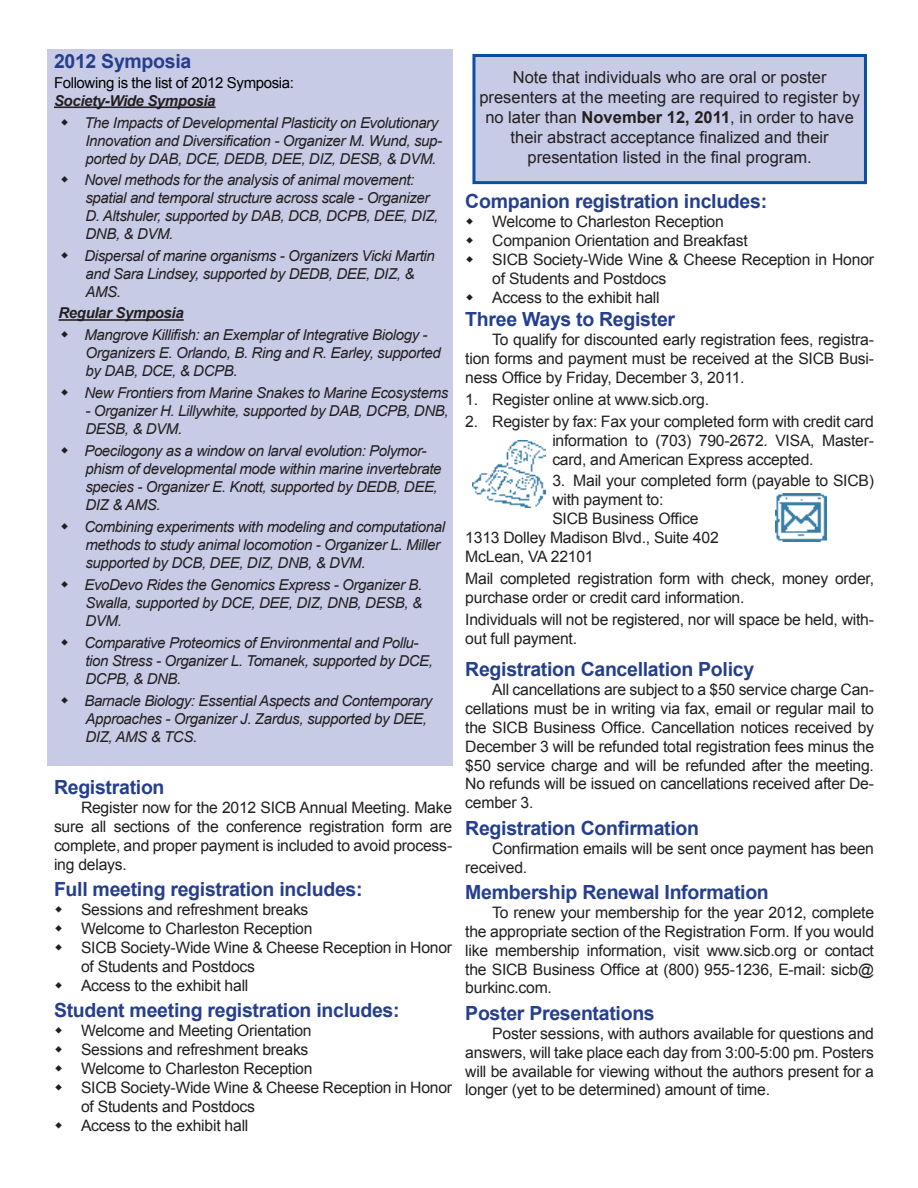
<style>
.page{position:relative;width:918px;height:1188px;background:#fff}
.page>*{position:absolute;margin:0;border:0;box-sizing:border-box;transform-origin:0 0}
.Body_Bullets{font:700 19.5px "Arial";letter-spacing:-.015em;color:#253f8e}
.Body{font:16.5px/19.8px "Arial";color:#231f20;text-align:center}
.Body-2{font:15.75px/18.9px "Arial";letter-spacing:-.015em;color:#231f20;text-align:justify}
.Body_Bullets-2{font:15.75px/18.9px "Arial";letter-spacing:-.015em;color:#231f20}
.Body_0p2{font:15.75px/18.9px "Arial";letter-spacing:-.015em;color:#231f20}
.t1{font:italic 15px/18px "Arial";letter-spacing:-.025em;color:#231f20}
.t2{font:italic 700 15px "Arial";letter-spacing:-.025em;color:#231f20}
.t3{font:15px "Arial";letter-spacing:-.025em;color:#000}
.s1{font-weight:700}
</style>
<div class="page">
<div style="left:47px;top:50px;width:406px;height:716px;background:#c7cbe6"></div>
<hr style="left:54px;top:106px;width:162px;height:2px;background:#231f20">
<hr style="left:58px;top:319px;width:126px;height:2px;background:#231f20">
<img style="left:472px;top:440px;width:74px;height:68px">
<img style="left:775px;top:494px;width:51px;height:48px">
<div style="left:474px;top:56px;width:391px;height:127px;background:#c7cbe6"></div>
<div style="left:472px;top:54px;width:395px;height:130px;border:3px solid #0a4fa2"></div>
<p class="Body_Bullets" style="left:54px;top:49px;width:139px">2012 Symposia</p>
<p class="t3" style="left:54px;top:73px;width:242px">Following is the list of 2012 Symposia:</p>
<p class="t2" style="left:54px;top:91px;width:163px">Society-Wide Symposia</p>
<p class="t1" style="left:84px;top:114px;width:359px">The Impacts of Developmental Plasticity on Evolutionary<br>Innovation and Diversification - Organizer M. Wund, sup&shy;ported by DAB, DCE, DEDB, DEE, DIZ, DESB, &amp; DVM.</p>
<p class="t1" style="left:84px;top:171px;width:356px">Novel methods for the analysis of animal movement: spatial and temporal structure across scale - Organizer D. Altshuler, supported by DAB, DCB, DCPB, DEE, DIZ, DNB, &amp; DVM.</p>
<p class="t1" style="left:84px;top:247px;width:352px">Dispersal of marine organisms - Organizers Vicki Martin and Sara Lindsey, supported by DEDB, DEE, DIZ, &amp;<br>AMS.</p>
<p class="t2" style="left:58px;top:303px;width:127px">Regular Symposia</p>
<p class="t1" style="left:84px;top:326px;width:358px">Mangrove Killifish: an Exemplar of Integrative Biology -<br>Organizers E. Orlando, B. Ring and R. Earley, supported by DAB, DCE, &amp; DCPB.</p>
<p class="t1" style="left:84px;top:384px;width:365px">New Frontiers from Marine Snakes to Marine Ecosystems</p>
<p class="t1" style="left:86px;top:402px;width:365px">- Organizer H. Lillywhite, supported by DAB, DCPB, DNB,<br>DESB, &amp; DVM.</p>
<p class="t1" style="left:84px;top:442px;width:359px">Poecilogony as a window on larval evolution: Polymor&shy;phism of developmental mode within marine invertebrate species - Organizer E. Knott, supported by DEDB, DEE, DIZ &amp; AMS.</p>
<p class="t1" style="left:84px;top:518px;width:362px">Combining experiments with modeling and computational methods to study animal locomotion - Organizer L. Miller supported by DCB, DEE, DIZ, DNB, &amp; DVM.</p>
<p class="t1" style="left:84px;top:576px;width:339px;text-align:justify">EvoDevo Rides the Genomics Express - Organizer B.<br>Swalla, supported by DCE, DEE, DIZ, DNB, DESB, &amp; DVM.</p>
<p class="t1" style="left:84px;top:634px;width:350px">Comparative Proteomics of Environmental and Pollu&shy;tion Stress - Organizer L. Tomanek, supported by DCE,<br>DCPB, &amp; DNB.</p>
<p class="t1" style="left:84px;top:692px;width:349px">Barnacle Biology: Essential Aspects and Contemporary<br>Approaches - Organizer J. Zardus, supported by DEE,<br>DIZ, AMS &amp; TCS.</p>
<p class="Body_Bullets" style="left:54px;top:775px;width:112px">Registration</p>
<p class="Body-2" style="left:54px;top:799px;width:400px;text-indent:27px">Register now for the 2012 SICB Annual Meeting. Make sure all sections of the conference registration form are complete, and proper payment is included to avoid process&shy;ing delays.</p>
<p class="Body_Bullets" style="left:54px;top:877px;width:310px">Full meeting registration includes:</p>
<p class="Body_Bullets-2" style="left:81px;top:901px;width:229px">Sessions and refreshment breaks</p>
<p class="Body_Bullets-2" style="left:81px;top:919px;width:233px">Welcome to Charleston Reception</p>
<p class="Body_Bullets-2" style="left:81px;top:938px;width:373px">SICB Society-Wide Wine &amp; Cheese Reception in Honor of Students and Postdocs</p>
<p class="Body_Bullets-2" style="left:81px;top:976px;width:169px">Access to the exhibit hall</p>
<p class="Body_Bullets" style="left:54px;top:998px;width:347px">Student meeting registration includes:</p>
<p class="Body_Bullets-2" style="left:81px;top:1021px;width:232px">Welcome and Meeting Orientation</p>
<p class="Body_Bullets-2" style="left:81px;top:1040px;width:229px">Sessions and refreshment breaks</p>
<p class="Body_Bullets-2" style="left:81px;top:1059px;width:233px">Welcome to Charleston Reception</p>
<p class="Body_Bullets-2" style="left:81px;top:1078px;width:373px">SICB Society-Wide Wine &amp; Cheese Reception in Honor of Students and Postdocs</p>
<p class="Body_Bullets-2" style="left:81px;top:1116px;width:169px">Access to the exhibit hall</p>
<p class="Body" style="left:513px;top:68px;width:315px">Note that individuals who are oral or poster</p>
<p class="Body" style="left:479px;top:88px;width:382px">presenters at the meeting are required to register by no later than <span class="s1">November 12, 2011</span>, in order to have their abstract acceptance finalized and their</p>
<p class="Body" style="left:528px;top:147px;width:286px">presentation listed in the final program.</p>
<p class="Body_Bullets" style="left:465px;top:189px;width:303px">Companion registration includes:</p>
<p class="Body_Bullets-2" style="left:492px;top:212px;width:233px">Welcome to Charleston Reception</p>
<p class="Body_Bullets-2" style="left:492px;top:231px;width:257px">Companion Orientation and Breakfast</p>
<p class="Body_Bullets-2" style="left:492px;top:250px;width:383px">SICB Society-Wide Wine &amp; Cheese Reception in Honor of Students and Postdocs</p>
<p class="Body_Bullets-2" style="left:492px;top:288px;width:169px">Access to the exhibit hall</p>
<p class="Body_Bullets" style="left:465px;top:307px;width:211px">Three Ways to Register</p>
<p class="Body_0p2" style="left:465px;top:330px;width:410px;text-align:justify;text-indent:27px">To qualify for discounted early registration fees, registra&shy;tion forms and payment must be received at the SICB Busi&shy;ness Office by Friday, December 3, 2011.</p>
<p class="Body_Bullets-2" style="left:465px;top:390px;width:245px">1. Register online at www.sicb.org.</p>
<p class="Body_Bullets-2" style="left:552px;top:412px;width:323px;text-align:justify;text-indent:-87px">2. Register by fax: Fax your completed form with credit card information to (703) 790-2672. VISA, Master&shy;card, and American Express accepted.</p>
<p class="Body_Bullets-2" style="left:552px;top:472px;width:323px">3. Mail your completed form (payable to SICB) with payment to:</p>
<p class="Body_Bullets-2" style="left:552px;top:509px;width:148px">SICB Business Office</p>
<p class="Body_Bullets-2" style="left:465px;top:528px;width:255px">1313 Dolley Madison Blvd., Suite 402</p>
<p class="Body_Bullets-2" style="left:465px;top:547px;width:130px">McLean, VA 22101</p>
<p class="Body_0p2" style="left:465px;top:569px;width:410px">Mail completed registration form with check, money order, purchase order or credit card information.</p>
<p class="Body_0p2" style="left:465px;top:610px;width:410px">Individuals will not be registered, nor will space be held, with&shy;out full payment.</p>
<p class="Body_Bullets" style="left:465px;top:656px;width:290px">Registration Cancellation Policy</p>
<p class="Body-2" style="left:465px;top:680px;width:410px;text-indent:27px">All cancellations are subject to a $50 service charge Can&shy;cellations must be in writing via fax, email or regular mail to the SICB Business Office. Cancellation notices received by December 3 will be refunded total registration fees minus the $50 service charge and will be refunded after the meeting.<br>No refunds will be issued on cancellations received after De&shy;cember 3.</p>
<p class="Body_Bullets" style="left:465px;top:815px;width:235px">Registration Confirmation</p>
<p class="Body-2" style="left:465px;top:839px;width:410px;text-indent:27px">Confirmation emails will be sent once payment has been received.</p>
<p class="Body_Bullets" style="left:465px;top:879px;width:305px">Membership Renewal Information</p>
<p class="Body-2" style="left:465px;top:903px;width:410px;text-indent:27px">To renew your membership for the year 2012, complete the appropriate section of the Registration Form. If you would like membership information, visit www.sicb.org or contact the SICB Business Office at (800) 955-1236, E-mail: sicb@ burkinc.com.</p>
<p class="Body_Bullets" style="left:465px;top:1000px;width:191px">Poster Presentations</p>
<p class="Body-2" style="left:465px;top:1024px;width:410px;text-indent:27px">Poster sessions, with authors available for questions and answers, will take place each day from 3:00-5:00 pm. Posters will be available for viewing without the authors present for a longer (yet to be determined) amount of time.</p>
</div>
